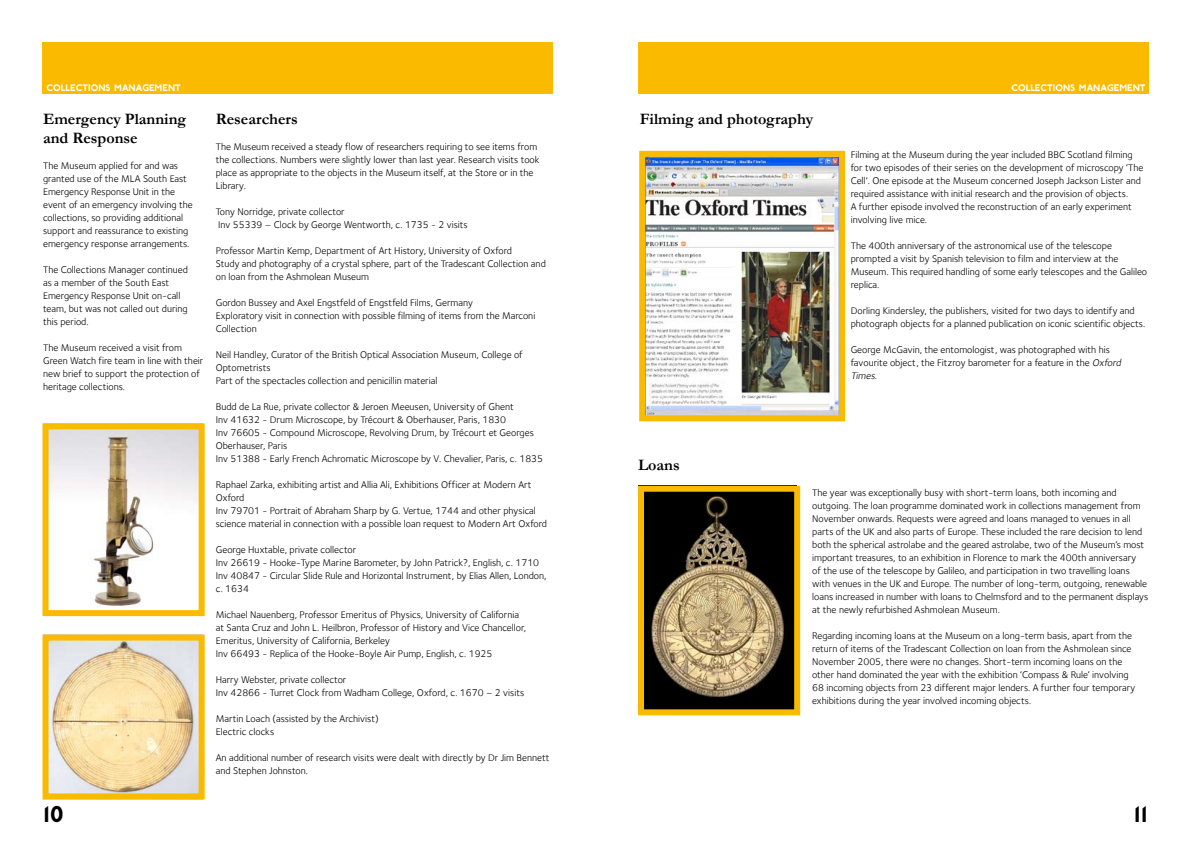
<style>
.page{position:relative;width:1191px;height:842px;background:#fff}
.page>*{position:absolute;margin:0;border:0;box-sizing:border-box;transform-origin:0 0}
.t1{font:700 24px "P22 Underground";color:#000}
.t2{font:700 16px/19.2px "Garamond";color:#000}
.t3{font:10px/13px "Foundry Sterling";color:#000}
.t4{font:700 10px "P22 Underground";color:#fff}
.s1{font-style:italic}
</style>
<div class="page">
<div style="left:638px;top:43px;width:510px;height:51px;background:#faba00"></div>
<img style="left:645px;top:493px;width:148px;height:215px">
<div style="left:638px;top:486px;width:162px;height:229px;border:6px solid #faba00"></div>
<img style="left:639px;top:150px;width:207px;height:272px">
<div style="left:43px;top:43px;width:510px;height:51px;background:#faba00"></div>
<img style="left:50px;top:641px;width:148px;height:151px">
<div style="left:43px;top:634px;width:162px;height:165px;border:6px solid #faba00"></div>
<img style="left:50px;top:430px;width:148px;height:176px">
<div style="left:43px;top:423px;width:162px;height:193px;border:6px solid #faba00"></div>
<p class="t4" style="left:47px;top:82px;width:136px">COLLECTIONS MANAGEMENT</p>
<h2 class="t2" style="left:43px;top:109px;width:145px">Emergency Planning and Response</h2>
<p class="t3" style="left:43px;top:159px;width:151px">The Museum applied for and was granted use of the MLA South East Emergency Response Unit in the event of an emergency involving the collections, so providing additional support and reassurance to existing emergency response arrangements.</p>
<p class="t3" style="left:43px;top:263px;width:146px">The Collections Manager continued as a member of the South East<br>Emergency Response Unit on-call team, but was not called out during this period.</p>
<p class="t3" style="left:43px;top:341px;width:162px">The Museum received a visit from Green Watch fire team in line with their new brief to support the protection of heritage collections.</p>
<h2 class="t2" style="left:216px;top:109px;width:84px">Researchers</h2>
<p class="t3" style="left:216px;top:140px;width:325px">The Museum received a steady flow of researchers requiring to see items from the collections. Numbers were slightly lower than last year. Research visits took place as appropriate to the objects in the Museum itself, at the Store or in the Library.</p>
<p class="t3" style="left:216px;top:205px;width:253px">Tony Norridge, private collector<br>Inv 55339 – Clock by George Wentworth, c. 1735 - 2 visits</p>
<p class="t3" style="left:216px;top:244px;width:331px">Professor Martin Kemp, Department of Art History, University of Oxford<br>Study and photography of a crystal sphere, part of the Tradescant Collection and on loan from the Ashmolean Museum</p>
<p class="t3" style="left:216px;top:296px;width:321px">Gordon Bussey and Axel Engstfeld of Engstfeld Films, Germany<br>Exploratory visit in connection with possible filming of items from the Marconi<br>Collection</p>
<p class="t3" style="left:216px;top:348px;width:308px">Neil Handley, Curator of the British Optical Association Museum, College of<br>Optometrists<br>Part of the spectacles collection and penicillin material</p>
<p class="t3" style="left:216px;top:400px;width:329px">Budd de La Rue, private collector &amp; Jeroen Meeusen, University of Ghent<br>Inv 41632 - Drum Microscope, by Trécourt &amp; Oberhauser, Paris, 1830<br>Inv 76605 - Compound Microscope, Revolving Drum, by Trécourt et Georges Oberhauser, Paris<br>Inv 51388 - Early French Achromatic Microscope by V. Chevalier, Paris, c. 1835</p>
<p class="t3" style="left:216px;top:478px;width:333px">Raphael Zarka, exhibiting artist and Allia Ali, Exhibitions Officer at Modern Art Oxford<br>Inv 79701 - Portrait of Abraham Sharp by G. Vertue, 1744 and other physical science material in connection with a possible loan request to Modern Art Oxford</p>
<p class="t3" style="left:216px;top:543px;width:332px">George Huxtable, private collector<br>Inv 26619 - Hooke-Type Marine Barometer, by John Patrick?, English, c. 1710<br>Inv 40847 - Circular Slide Rule and Horizontal Instrument, by Elias Allen, London, c. 1634</p>
<p class="t3" style="left:216px;top:608px;width:312px">Michael Nauenberg, Professor Emeritus of Physics, University of California at Santa Cruz and John L. Heilbron, Professor of History and Vice Chancellor, Emeritus, University of California, Berkeley<br>Inv 66493 - Replica of the Hooke-Boyle Air Pump, English, c. 1925</p>
<p class="t3" style="left:216px;top:673px;width:310px">Harry Webster, private collector<br>Inv 42866 - Turret Clock from Wadham College, Oxford, c. 1670 – 2 visits</p>
<p class="t3" style="left:216px;top:712px;width:164px">Martin Loach (assisted by the Archivist)<br>Electric clocks</p>
<p class="t3" style="left:216px;top:751px;width:335px">An additional number of research visits were dealt with directly by Dr Jim Bennett and Stephen Johnston.</p>
<h2 class="t2" style="left:639px;top:109px;width:175px">Filming and photography</h2>
<h2 class="t2" style="left:638px;top:455px;width:43px">Loans</h2>
<p class="t4" style="left:1011px;top:82px;width:136px">COLLECTIONS MANAGEMENT</p>
<p class="t3" style="left:850px;top:148px;width:294px">Filming at the Museum during the year included BBC Scotland filming for two episodes of their series on the development of microscopy ‘The Cell’. One episode at the Museum concerned Joseph Jackson Lister and required assistance with initial research and the provision of objects.<br>A further episode involved the reconstruction of an early experiment involving live mice.</p>
<p class="t3" style="left:850px;top:239px;width:298px">The 400th anniversary of the astronomical use of the telescope prompted a visit by Spanish television to film and interview at the Museum. This required handling of some early telescopes and the Galileo replica.</p>
<p class="t3" style="left:850px;top:304px;width:296px">Dorling Kindersley, the publishers, visited for two days to identify and photograph objects for a planned publication on iconic scientific objects.</p>
<p class="t3" style="left:850px;top:343px;width:274px">George McGavin, the entomologist, was photographed with his favourite object, the Fitzroy barometer for a feature in the <span class="s1">Oxford<br>Times</span>.</p>
<p class="t3" style="left:812px;top:486px;width:338px">The year was exceptionally busy with short-term loans, both incoming and outgoing. The loan programme dominated work in collections management from November onwards. Requests were agreed and loans managed to venues in all parts of the UK and also parts of Europe. These included the rare decision to lend both the spherical astrolabe and the geared astrolabe, two of the Museum’s most important treasures, to an exhibition in Florence to mark the 400th anniversary<br>of the use of the telescope by Galileo, and participation in two travelling loans with venues in the UK and Europe. The number of long-term, outgoing, renewable loans increased in number with loans to Chelmsford and to the permanent displays at the newly refurbished Ashmolean Museum.</p>
<p class="t3" style="left:812px;top:629px;width:325px">Regarding incoming loans at the Museum on a long-term basis, apart from the return of items of the Tradescant Collection on loan from the Ashmolean since November 2005, there were no changes. Short-term incoming loans on the other hand dominated the year with the exhibition ‘Compass &amp; Rule’ involving 68 incoming objects from 23 different major lenders. A further four temporary exhibitions during the year involved incoming objects.</p>
<h1 class="t1" style="left:43px;top:799px;width:22px">10</h1>
<h1 class="t1" style="left:1133px;top:799px;width:16px">11</h1>
</div>
